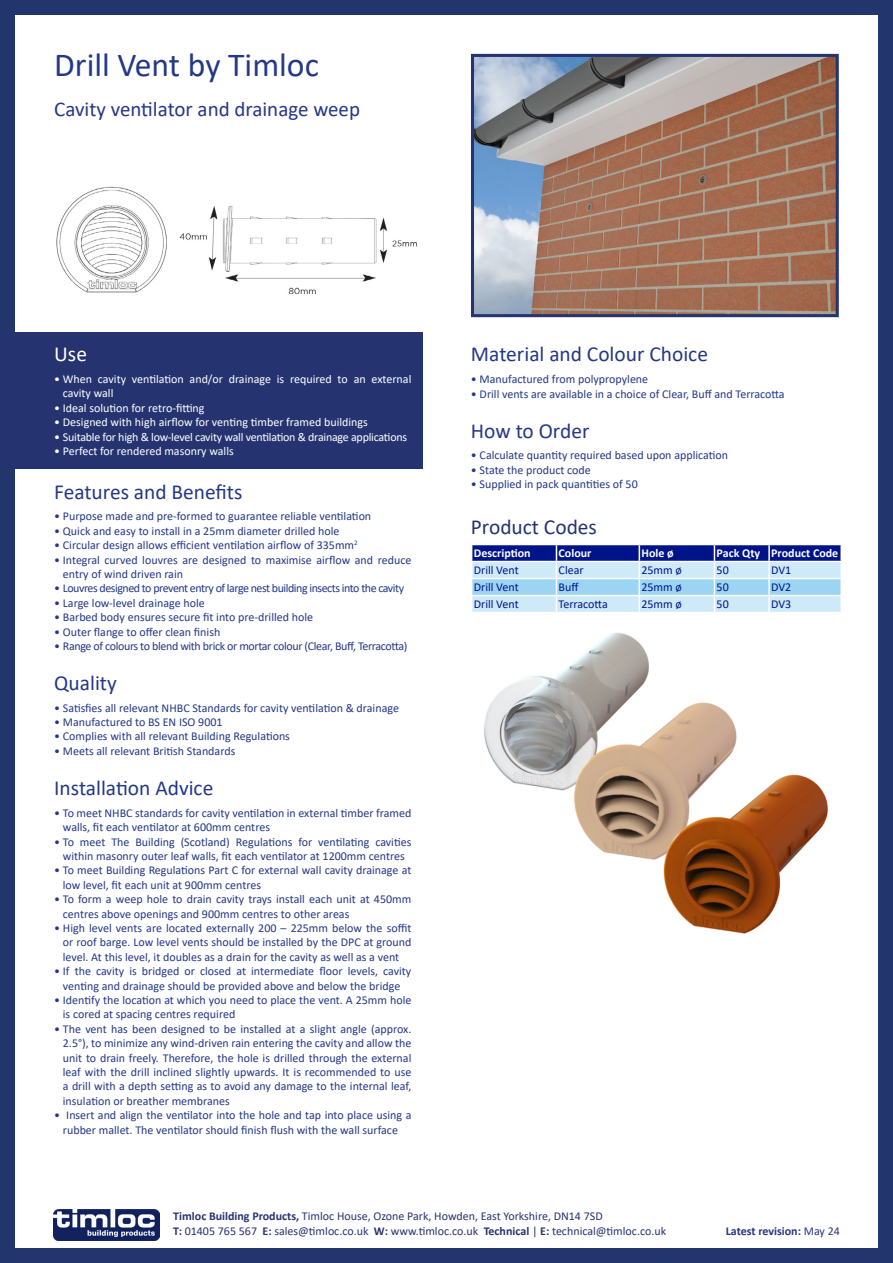
<style>
.page{position:relative;width:893px;height:1263px;background:#fff}
.page>*{position:absolute;margin:0;border:0;box-sizing:border-box;transform-origin:0 0}
.t1{font:33.6px "Calibri";color:#243887}
.t2{font:21.45px "Calibri";color:#243887}
.t3{font:21.45px "Calibri";color:#253471}
.t4{font:21.45px "Calibri";color:#fff}
.t5{font:21px "Calibri";color:#243887}
.t6{font:12px/14.4px "Calibri";color:#243887}
.t7{font:12px/14.4px "Calibri";color:#fff}
.t8{font:12px/14.4px "Calibri";color:#283371}
.t9{font:12px "Calibri";color:#001489}
.t10{font:12px "Calibri";letter-spacing:-.04em;color:#243887}
.t11{font:12px "Calibri";letter-spacing:-.02em;color:#fff}
.t12{font:12px "Calibri";letter-spacing:-.03em;color:#243887}
.t13{font:700 12px "Calibri";color:#fff}
.t14{font:700 12px "Calibri";color:#283583}
.s1{font-weight:700}
.s2{font-weight:400}
</style>
<div class="page">
<div style="left:0;top:0;width:893px;height:1263px;border:15px solid #23356d"></div>
<img style="left:53px;top:1209px;width:107px;height:31px">
<div style="left:0;top:332px;width:422px;height:137px;background:#253471"></div>
<img style="left:56px;top:186px;width:361px;height:108px">
<img style="left:475px;top:58px;width:360px;height:255px">
<div style="left:471px;top:54px;width:368px;height:263px;border:3px solid #253470"></div>
<svg style="left:471px;top:544px;width:371px;height:68px;background:#9ab7df"></svg>
<img style="left:483px;top:632px;width:345px;height:302px">
<h1 class="t1" style="left:54px;top:42px;width:266px">Drill Vent by Timloc</h1>
<h3 class="t5" style="left:54px;top:95px;width:307px">Cavity ventilator and drainage weep</h3>
<h2 class="t4" style="left:54px;top:339px;width:34px">Use</h2>
<p class="t7" style="left:63px;top:371px;width:350px;text-indent:-9px">• When cavity ventilation and/or drainage is required to an external cavity wall</p>
<p class="t7" style="left:54px;top:400px;width:152px">• Ideal solution for retro-fitting</p>
<p class="t7" style="left:54px;top:415px;width:315px">• Designed with high airflow for venting timber framed buildings</p>
<p class="t11" style="left:54px;top:428px;width:354px">• Suitable for high &amp; low-level cavity wall ventilation &amp; drainage applications</p>
<p class="t7" style="left:54px;top:443px;width:181px">• Perfect for rendered masonry walls</p>
<h2 class="t2" style="left:54px;top:477px;width:190px">Features and Benefits</h2>
<p class="t6" style="left:54px;top:509px;width:319px">• Purpose made and pre-formed to guarantee reliable ventilation</p>
<p class="t6" style="left:54px;top:523px;width:287px">• Quick and easy to install in a 25mm diameter drilled hole</p>
<p class="t6" style="left:54px;top:538px;width:305px">• Circular design allows efficient ventilation airflow of 335mm<sup>2</sup></p>
<p class="t6" style="left:63px;top:552px;width:350px;text-indent:-9px">• Integral curved louvres are designed to maximise airflow and reduce entry of wind driven rain</p>
<p class="t10" style="left:54px;top:580px;width:351px">• Louvres designed to prevent entry of large nest building insects into the cavity</p>
<p class="t6" style="left:54px;top:595px;width:152px">• Large low-level drainage hole</p>
<p class="t6" style="left:54px;top:610px;width:260px">• Barbed body ensures secure fit into pre-drilled hole</p>
<p class="t6" style="left:54px;top:624px;width:168px">• Outer flange to offer clean finish</p>
<p class="t12" style="left:54px;top:638px;width:355px">• Range of colours to blend with brick or mortar colour (Clear, Buff, Terracotta)</p>
<h2 class="t2" style="left:54px;top:668px;width:64px">Quality</h2>
<p class="t6" style="left:54px;top:700px;width:346px">• Satisfies all relevant NHBC Standards for cavity ventilation &amp; drainage</p>
<p class="t6" style="left:54px;top:714px;width:170px">• Manufactured to BS EN ISO 9001</p>
<p class="t6" style="left:54px;top:729px;width:237px">• Complies with all relevant Building Regulations</p>
<p class="t6" style="left:54px;top:744px;width:183px">• Meets all relevant British Standards</p>
<h2 class="t2" style="left:54px;top:773px;width:161px">Installation Advice</h2>
<p class="t6" style="left:63px;top:805px;width:350px;text-indent:-9px">• To meet NHBC standards for cavity ventilation in external timber framed walls, fit each ventilator at 600mm centres</p>
<p class="t6" style="left:54px;top:834px;width:359px;text-align:center">• To meet The Building (Scotland) Regulations for ventilating cavities within masonry outer leaf walls, fit each ventilator at 1200mm centres</p>
<p class="t6" style="left:63px;top:863px;width:350px;text-indent:-9px">• To meet Building Regulations Part C for external wall cavity drainage at low level, fit each unit at 900mm centres</p>
<p class="t6" style="left:63px;top:892px;width:350px;text-indent:-9px">• To form a weep hole to drain cavity trays install each unit at 450mm centres above openings and 900mm centres to other areas</p>
<p class="t6" style="left:63px;top:920px;width:350px;text-align:justify;text-indent:-9px">• High level vents are located externally 200 – 225mm below the soffit or roof barge. Low level vents should be installed by the DPC at ground level. At this level, it doubles as a drain for the cavity as well as a vent</p>
<p class="t6" style="left:54px;top:964px;width:359px;text-align:center">• If the cavity is bridged or closed at intermediate floor levels, cavity venting and drainage should be provided above and below the bridge</p>
<p class="t6" style="left:63px;top:992px;width:350px;text-indent:-9px">• Identify the location at which you need to place the vent. A 25mm hole is cored at spacing centres required</p>
<p class="t6" style="left:63px;top:1021px;width:350px;text-align:justify;text-indent:-9px">• The vent has been designed to be installed at a slight angle (approx.<br>2.5°), to minimize any wind-driven rain entering the cavity and allow the unit to drain freely. Therefore, the hole is drilled through the external leaf with the drill inclined slightly upwards. It is recommended to use a drill with a depth setting as to avoid any damage to the internal leaf, insulation or breather membranes</p>
<p class="t6" style="left:54px;top:1108px;width:359px;text-align:center">• Insert and align the ventilator into the hole and tap into place using a rubber mallet. The ventilator should finish flush with the wall surface</p>
<h2 class="t2" style="left:471px;top:339px;width:239px">Material and Colour Choice</h2>
<p class="t6" style="left:471px;top:371px;width:179px">• Manufactured from polypropylene</p>
<p class="t6" style="left:471px;top:386px;width:315px">• Drill vents are available in a choice of Clear, Buff and Terracotta</p>
<h2 class="t2" style="left:471px;top:416px;width:120px">How to Order</h2>
<p class="t6" style="left:471px;top:448px;width:259px">• Calculate quantity required based upon application</p>
<p class="t6" style="left:471px;top:462px;width:121px">• State the product code</p>
<p class="t6" style="left:471px;top:476px;width:168px">• Supplied in pack quantities of 50</p>
<h2 class="t3" style="left:471px;top:512px;width:128px">Product Codes</h2>
<p class="t13" style="left:474px;top:544px;width:58px">Description</p>
<p class="t13" style="left:559px;top:544px;width:34px">Colour</p>
<p class="t13" style="left:641px;top:544px;width:34px">Hole ø</p>
<p class="t13" style="left:717px;top:544px;width:123px">Pack Qty Product Code</p>
<p class="t9" style="left:474px;top:562px;width:46px">Drill Vent</p>
<p class="t9" style="left:559px;top:562px;width:27px">Clear</p>
<p class="t9" style="left:641px;top:562px;width:42px">25mm ø</p>
<p class="t9" style="left:717px;top:562px;width:14px">50</p>
<p class="t9" style="left:771px;top:562px;width:22px">DV1</p>
<p class="t9" style="left:474px;top:579px;width:46px">Drill Vent</p>
<p class="t9" style="left:559px;top:579px;width:21px">Buff</p>
<p class="t9" style="left:641px;top:579px;width:42px">25mm ø</p>
<p class="t9" style="left:717px;top:579px;width:14px">50</p>
<p class="t9" style="left:771px;top:579px;width:22px">DV2</p>
<p class="t9" style="left:474px;top:596px;width:46px">Drill Vent</p>
<p class="t9" style="left:559px;top:596px;width:51px">Terracotta</p>
<p class="t9" style="left:641px;top:596px;width:42px">25mm ø</p>
<p class="t9" style="left:717px;top:596px;width:14px">50</p>
<p class="t9" style="left:771px;top:596px;width:22px">DV3</p>
<p class="t8" style="left:173px;top:1209px;width:494px"><span class="s1">Timloc Building Products,</span> Timloc House, Ozone Park, Howden, East Yorkshire, DN14 7SD<br><span class="s1">T:</span> 01405 765 567 <span class="s1">E:</span> sales@timloc.co.uk <span class="s1">W:</span> www.timloc.co.uk <span class="s1">Technical</span> | <span class="s1">E:</span> technical@timloc.co.uk</p>
<p class="t14" style="left:726px;top:1222px;width:115px">Latest revision: <span class="s2">May 24</span></p>
</div>
